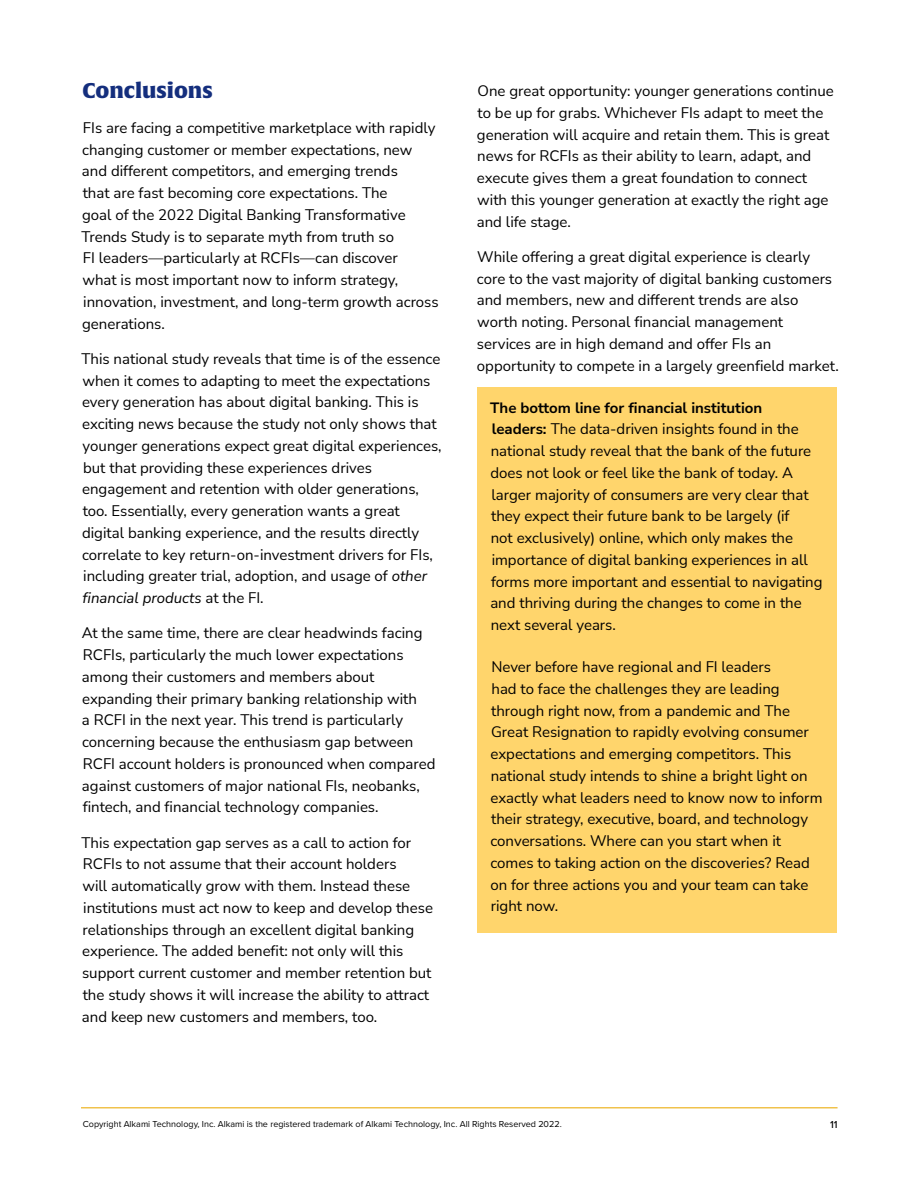
<style>
.page{position:relative;width:918px;height:1188px;background:#fff}
.page>*{position:absolute;margin:0;border:0;box-sizing:border-box;transform-origin:0 0}
.t1{font:21px "Alverata Bl";color:#142e7d}
.t2{font:15px/21.8px "Nunito Sans";color:#000}
.t3{font:500 10.5px "Proxima Nova";color:#000}
.t4{font:9px "Proxima Nova";color:#000}
.s1{font-style:italic}
.s2{font-weight:700}
</style>
<div class="page">
<hr style="left:81px;top:1107px;width:757px;height:1px;background:#f0c24c">
<div style="left:477px;top:388px;width:360px;height:545px;background:#ffd56c"></div>
<h1 class="t1" style="left:82px;top:77px;width:132px">Conclusions</h1>
<p class="t2" style="left:82px;top:116px;width:359px">FIs are facing a competitive marketplace with rapidly changing customer or member expectations, new and different competitors, and emerging trends<br>that are fast becoming core expectations. The<br>goal of the 2022 Digital Banking Transformative Trends Study is to separate myth from truth so<br>FI leaders—particularly at RCFIs—can discover<br>what is most important now to inform strategy, innovation, investment, and long-term growth across generations.</p>
<p class="t2" style="left:82px;top:347px;width:362px">This national study reveals that time is of the essence when it comes to adapting to meet the expectations every generation has about digital banking. This is exciting news because the study not only shows that younger generations expect great digital experiences, but that providing these experiences drives engagement and retention with older generations, too. Essentially, every generation wants a great digital banking experience, and the results directly correlate to key return-on-investment drivers for FIs, including greater trial, adoption, and usage of <span class="s1">other financial products</span> at the FI.</p>
<p class="t2" style="left:82px;top:622px;width:355px">At the same time, there are clear headwinds facing RCFIs, particularly the much lower expectations among their customers and members about expanding their primary banking relationship with<br>a RCFI in the next year. This trend is particularly concerning because the enthusiasm gap between RCFI account holders is pronounced when compared against customers of major national FIs, neobanks, fintech, and financial technology companies.</p>
<p class="t2" style="left:82px;top:831px;width:353px">This expectation gap serves as a call to action for RCFIs to not assume that their account holders<br>will automatically grow with them. Instead these institutions must act now to keep and develop these relationships through an excellent digital banking experience. The added benefit: not only will this support current customer and member retention but the study shows it will increase the ability to attract and keep new customers and members, too.</p>
<p class="t2" style="left:477px;top:79px;width:358px">One great opportunity: younger generations continue to be up for grabs. Whichever FIs adapt to meet the generation will acquire and retain them. This is great news for RCFIs as their ability to learn, adapt, and execute gives them a great foundation to connect with this younger generation at exactly the right age and life stage.</p>
<p class="t2" style="left:477px;top:245px;width:363px">While offering a great digital experience is clearly core to the vast majority of digital banking customers and members, new and different trends are also worth noting. Personal financial management services are in high demand and offer FIs an opportunity to compete in a largely greenfield market.</p>
<p class="t2" style="left:490px;top:396px;width:334px"><span class="s2">The bottom line for financial institution<br>leaders:</span> The data-driven insights found in the national study reveal that the bank of the future does not look or feel like the bank of today. A larger majority of consumers are very clear that they expect their future bank to be largely (if<br>not exclusively) online, which only makes the importance of digital banking experiences in all forms more important and essential to navigating and thriving during the changes to come in the next several years.</p>
<p class="t2" style="left:490px;top:655px;width:334px">Never before have regional and FI leaders<br>had to face the challenges they are leading through right now, from a pandemic and The Great Resignation to rapidly evolving consumer expectations and emerging competitors. This national study intends to shine a bright light on exactly what leaders need to know now to inform their strategy, executive, board, and technology conversations. Where can you start when it comes to taking action on the discoveries? Read on for three actions you and your team can take right now.</p>
<p class="t4" style="left:83px;top:1117px;width:480px">Copyright Alkami Technology, Inc. Alkami is the registered trademark of Alkami Technology, Inc. All Rights Reserved 2022.</p>
<p class="t3" style="left:830px;top:1117px;width:9px">11</p>
</div>
